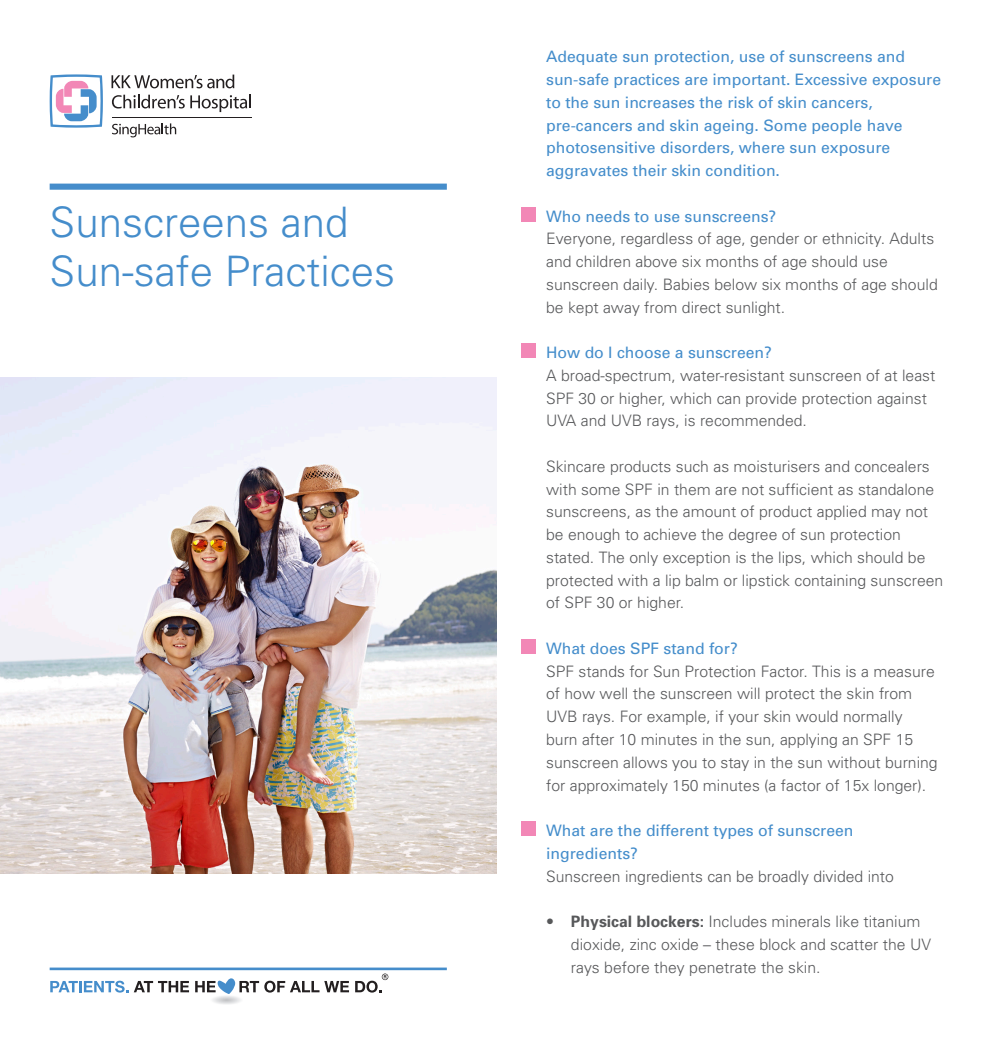
<style>
.page{position:relative;width:993px;height:1042px;background:#fff}
.page>*{position:absolute;margin:0;border:0;box-sizing:border-box;transform-origin:0 0}
.Cover_Heading{font:300 42px/49px "Univers";color:#458dcb}
.Body_Text{font:300 15.75px/22.8px "Univers";color:#57585a}
.Body_Text-2{font:15.75px/22.8px "Univers";color:#448dcb}
.Indent_Body_Text{font:300 15.75px/22.8px "Univers";color:#57585a}
.s1{font-weight:700}
</style>
<div class="page">
<hr style="left:50px;top:967px;width:396px;height:3px;background:#458dcb">
<svg style="left:50px;top:980px;width:78px;height:12px"></svg>
<svg style="left:134px;top:981px;width:55px;height:11px"></svg>
<svg style="left:195px;top:978px;width:154px;height:16px"></svg>
<svg style="left:355px;top:973px;width:33px;height:19px"></svg>
<svg style="left:50px;top:74px;width:53px;height:54px"></svg>
<svg style="left:112px;top:123px;width:64px;height:14px"></svg>
<hr style="left:112px;top:117px;width:139px;height:1px;background:#231f20">
<svg style="left:111px;top:75px;width:123px;height:13px"></svg>
<svg style="left:112px;top:95px;width:139px;height:17px"></svg>
<div style="left:50px;top:184px;width:396px;height:6px;background:#458dcb"></div>
<img style="left:0;top:377px;width:496px;height:496px">
<div style="left:521px;top:207px;width:15px;height:15px;background:#f287b6"></div>
<div style="left:521px;top:343px;width:15px;height:15px;background:#f287b6"></div>
<div style="left:521px;top:639px;width:15px;height:15px;background:#f287b6"></div>
<div style="left:521px;top:821px;width:15px;height:15px;background:#f287b6"></div>
<p class="Cover_Heading" style="left:50px;top:197px;width:347px">Sunscreens and<br>Sun-safe Practices</p>
<p class="Body_Text-2" style="left:546px;top:45px;width:396px">Adequate sun protection, use of sunscreens and sun-safe practices are important. Excessive exposure to the sun increases the risk of skin cancers, pre-cancers and skin ageing. Some people have photosensitive disorders, where sun exposure aggravates their skin condition.</p>
<p class="Body_Text-2" style="left:546px;top:204px;width:232px">Who needs to use sunscreens?</p>
<p class="Body_Text" style="left:546px;top:227px;width:393px">Everyone, regardless of age, gender or ethnicity. Adults and children above six months of age should use sunscreen daily. Babies below six months of age should be kept away from direct sunlight.</p>
<p class="Body_Text-2" style="left:546px;top:341px;width:227px">How do I choose a sunscreen?</p>
<p class="Body_Text" style="left:546px;top:363px;width:390px">A broad-spectrum, water-resistant sunscreen of at least<br>SPF 30 or higher, which can provide protection against<br>UVA and UVB rays, is recommended.</p>
<p class="Body_Text" style="left:546px;top:454px;width:398px">Skincare products such as moisturisers and concealers with some SPF in them are not sufficient as standalone sunscreens, as the amount of product applied may not be enough to achieve the degree of sun protection stated. The only exception is the lips, which should be protected with a lip balm or lipstick containing sunscreen of SPF 30 or higher.</p>
<p class="Body_Text-2" style="left:546px;top:637px;width:193px">What does SPF stand for?</p>
<p class="Body_Text" style="left:546px;top:659px;width:393px">SPF stands for Sun Protection Factor. This is a measure of how well the sunscreen will protect the skin from UVB rays. For example, if your skin would normally burn after 10 minutes in the sun, applying an SPF 15 sunscreen allows you to stay in the sun without burning for approximately 150 minutes (a factor of 15x longer).</p>
<p class="Body_Text-2" style="left:546px;top:819px;width:309px">What are the different types of sunscreen ingredients?</p>
<p class="Body_Text" style="left:546px;top:864px;width:349px">Sunscreen ingredients can be broadly divided into</p>
<p class="Indent_Body_Text" style="left:570px;top:909px;width:361px;text-indent:-25px">• <span class="s1">Physical blockers:</span> Includes minerals like titanium dioxide, zinc oxide – these block and scatter the UV rays before they penetrate the skin.</p>
</div>
